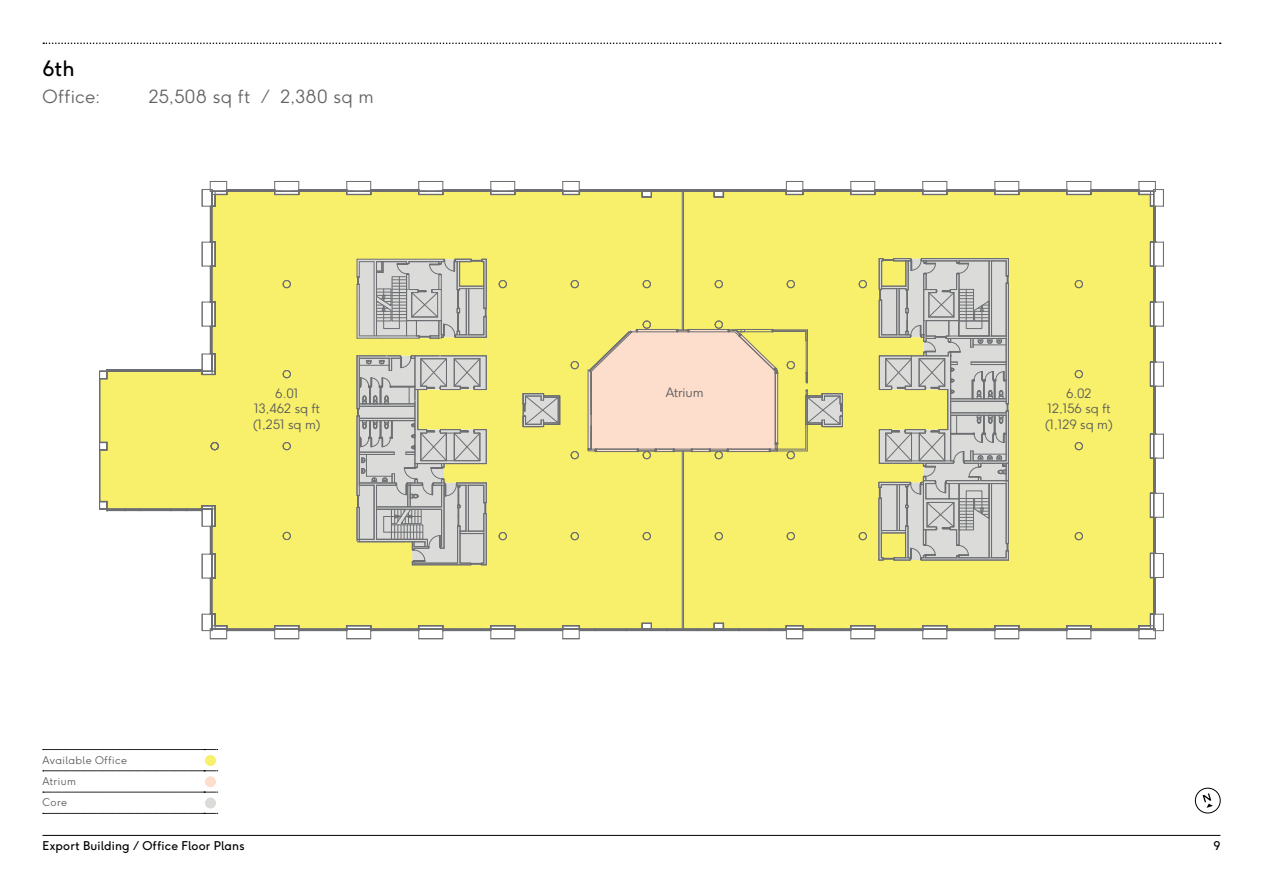
<style>
.page{position:relative;width:1263px;height:893px;background:#fff}
.page>*{position:absolute;margin:0;border:0;box-sizing:border-box;transform-origin:0 0}
.t1{font:21px "F37 Ginger";color:#000}
.t2{font:300 18px "F37 Ginger";letter-spacing:.02em;color:#646468}
.t3{font:300 12.75px/15.3px "F37 Ginger";color:#58595b}
.t4{font:12px "F37 Ginger";letter-spacing:.015em;color:#000}
.t5{font:300 10.5px/21.3px "F37 Ginger";letter-spacing:.04em;color:#58595b}
</style>
<div class="page">
<svg style="left:1202px;top:793px;width:11px;height:15px"></svg>
<div style="left:1195px;top:788px;width:25px;height:25px;border:1px solid #000;border-radius:50%"></div>
<hr style="left:43px;top:835px;width:1177px;height:1px;background:#000">
<svg style="left:43px;top:43px;width:1178px;height:1px"></svg>
<svg style="left:43px;top:749px;width:175px;height:1px"></svg>
<svg style="left:43px;top:771px;width:175px;height:1px"></svg>
<svg style="left:43px;top:792px;width:175px;height:1px"></svg>
<svg style="left:43px;top:813px;width:175px;height:1px"></svg>
<div style="left:205px;top:755px;width:11px;height:11px;background:#f8ef6a;border-radius:50%"></div>
<div style="left:205px;top:776px;width:11px;height:11px;background:#fdddcb;border-radius:50%"></div>
<div style="left:205px;top:797px;width:11px;height:11px;background:#dbdcda;border-radius:50%"></div>
<div style="left:99px;top:192px;width:958px;height:437px;background:#f8ef6a"></div>
<div style="left:235px;top:629px;width:31px;height:2px;border:1px solid #6d6e71"></div>
<div style="left:235px;top:630px;width:31px;height:1px;border:1px solid #6d6e71"></div>
<div style="left:379px;top:629px;width:31px;height:2px;border:1px solid #6d6e71"></div>
<div style="left:379px;top:630px;width:31px;height:1px;border:1px solid #6d6e71"></div>
<div style="left:1027px;top:629px;width:31px;height:2px;border:1px solid #6d6e71"></div>
<div style="left:1027px;top:630px;width:31px;height:1px;border:1px solid #6d6e71"></div>
<div style="left:235px;top:189px;width:31px;height:3px;border:1px solid #6d6e71"></div>
<div style="left:235px;top:190px;width:31px;height:1px;border:1px solid #6d6e71"></div>
<div style="left:307px;top:189px;width:31px;height:3px;border:1px solid #6d6e71"></div>
<div style="left:307px;top:190px;width:31px;height:1px;border:1px solid #6d6e71"></div>
<div style="left:379px;top:189px;width:31px;height:3px;border:1px solid #6d6e71"></div>
<div style="left:379px;top:190px;width:31px;height:1px;border:1px solid #6d6e71"></div>
<div style="left:523px;top:189px;width:31px;height:3px;border:1px solid #6d6e71"></div>
<div style="left:523px;top:190px;width:31px;height:1px;border:1px solid #6d6e71"></div>
<div style="left:811px;top:189px;width:31px;height:3px;border:1px solid #6d6e71"></div>
<div style="left:811px;top:190px;width:31px;height:1px;border:1px solid #6d6e71"></div>
<div style="left:883px;top:189px;width:31px;height:3px;border:1px solid #6d6e71"></div>
<div style="left:883px;top:190px;width:31px;height:1px;border:1px solid #6d6e71"></div>
<div style="left:955px;top:189px;width:31px;height:3px;border:1px solid #6d6e71"></div>
<div style="left:955px;top:190px;width:31px;height:1px;border:1px solid #6d6e71"></div>
<div style="left:1027px;top:189px;width:31px;height:3px;border:1px solid #6d6e71"></div>
<div style="left:1027px;top:190px;width:31px;height:1px;border:1px solid #6d6e71"></div>
<svg style="left:265px;top:181px;width:42px;height:14px"></svg>
<hr style="left:99px;top:379px;width:1px;height:63px;background:#6d6e71">
<svg style="left:100px;top:442px;width:8px;height:9px"></svg>
<hr style="left:99px;top:450px;width:1px;height:51px;background:#6d6e71">
<svg style="left:337px;top:181px;width:43px;height:14px"></svg>
<svg style="left:409px;top:181px;width:115px;height:14px"></svg>
<svg style="left:553px;top:181px;width:259px;height:17px"></svg>
<svg style="left:841px;top:181px;width:43px;height:14px"></svg>
<svg style="left:913px;top:181px;width:42px;height:14px"></svg>
<svg style="left:985px;top:181px;width:43px;height:14px"></svg>
<svg style="left:265px;top:625px;width:115px;height:14px"></svg>
<svg style="left:409px;top:623px;width:619px;height:16px"></svg>
<svg style="left:283px;top:280px;width:8px;height:8px"></svg>
<svg style="left:283px;top:370px;width:8px;height:8px"></svg>
<svg style="left:283px;top:442px;width:8px;height:8px"></svg>
<svg style="left:283px;top:532px;width:8px;height:8px"></svg>
<svg style="left:643px;top:280px;width:8px;height:8px"></svg>
<svg style="left:715px;top:280px;width:8px;height:8px"></svg>
<svg style="left:571px;top:280px;width:8px;height:8px"></svg>
<svg style="left:499px;top:280px;width:8px;height:8px"></svg>
<svg style="left:499px;top:532px;width:8px;height:8px"></svg>
<svg style="left:571px;top:532px;width:8px;height:8px"></svg>
<svg style="left:571px;top:451px;width:8px;height:8px"></svg>
<svg style="left:787px;top:452px;width:8px;height:7px"></svg>
<svg style="left:643px;top:532px;width:8px;height:8px"></svg>
<svg style="left:715px;top:532px;width:8px;height:8px"></svg>
<svg style="left:787px;top:532px;width:8px;height:8px"></svg>
<svg style="left:859px;top:532px;width:8px;height:8px"></svg>
<svg style="left:571px;top:361px;width:8px;height:8px"></svg>
<svg style="left:787px;top:361px;width:8px;height:8px"></svg>
<svg style="left:787px;top:280px;width:8px;height:8px"></svg>
<svg style="left:859px;top:280px;width:8px;height:8px"></svg>
<svg style="left:211px;top:442px;width:8px;height:8px"></svg>
<div style="left:995px;top:191px;width:24px;height:4px;border:1px solid #6d6e71"></div>
<div style="left:922px;top:191px;width:25px;height:4px;border:1px solid #6d6e71"></div>
<div style="left:851px;top:191px;width:24px;height:4px;border:1px solid #6d6e71"></div>
<div style="left:347px;top:191px;width:24px;height:4px;border:1px solid #6d6e71"></div>
<div style="left:274px;top:191px;width:25px;height:4px;border:1px solid #6d6e71"></div>
<div style="left:418px;top:191px;width:25px;height:4px;border:1px solid #6d6e71"></div>
<div style="left:491px;top:191px;width:24px;height:4px;border:1px solid #6d6e71"></div>
<div style="left:99px;top:371px;width:8px;height:8px;border:1px solid #6d6e71"></div>
<div style="left:99px;top:501px;width:8px;height:8px;border:1px solid #6d6e71"></div>
<div style="left:99px;top:442px;width:8px;height:8px;border:1px solid #6d6e71"></div>
<div style="left:642px;top:191px;width:9px;height:6px;border:1px solid #6d6e71"></div>
<div style="left:714px;top:191px;width:9px;height:6px;border:1px solid #6d6e71"></div>
<div style="left:563px;top:191px;width:16px;height:4px;border:1px solid #6d6e71"></div>
<div style="left:786px;top:191px;width:17px;height:4px;border:1px solid #6d6e71"></div>
<div style="left:995px;top:626px;width:24px;height:3px;border:1px solid #6d6e71"></div>
<div style="left:922px;top:626px;width:25px;height:3px;border:1px solid #6d6e71"></div>
<div style="left:851px;top:626px;width:24px;height:3px;border:1px solid #6d6e71"></div>
<div style="left:347px;top:626px;width:24px;height:3px;border:1px solid #6d6e71"></div>
<div style="left:274px;top:626px;width:25px;height:3px;border:1px solid #6d6e71"></div>
<div style="left:418px;top:626px;width:25px;height:3px;border:1px solid #6d6e71"></div>
<div style="left:491px;top:626px;width:24px;height:3px;border:1px solid #6d6e71"></div>
<div style="left:642px;top:623px;width:9px;height:6px;border:1px solid #6d6e71"></div>
<div style="left:714px;top:623px;width:9px;height:6px;border:1px solid #6d6e71"></div>
<div style="left:563px;top:626px;width:16px;height:3px;border:1px solid #6d6e71"></div>
<div style="left:786px;top:626px;width:17px;height:3px;border:1px solid #6d6e71"></div>
<svg style="left:100px;top:181px;width:136px;height:199px"></svg>
<svg style="left:1057px;top:181px;width:107px;height:458px"></svg>
<svg style="left:100px;top:501px;width:136px;height:138px"></svg>
<hr style="left:773px;top:330px;width:34px;height:1px;background:#6d6e71">
<hr style="left:773px;top:331px;width:33px;height:1px;background:#6d6e71">
<hr style="left:682px;top:451px;width:1px;height:178px;background:#6d6e71">
<hr style="left:683px;top:451px;width:1px;height:178px;background:#6d6e71">
<hr style="left:682px;top:191px;width:1px;height:139px;background:#6d6e71">
<hr style="left:683px;top:191px;width:1px;height:139px;background:#6d6e71">
<svg style="left:806px;top:330px;width:2px;height:54px"></svg>
<hr style="left:777px;top:451px;width:30px;height:1px;background:#6d6e71">
<svg style="left:523px;top:393px;width:37px;height:34px"></svg>
<svg style="left:805px;top:390px;width:38px;height:61px"></svg>
<svg style="left:588px;top:321px;width:190px;height:138px"></svg>
<svg style="left:357px;top:356px;width:130px;height:209px"></svg>
<svg style="left:357px;top:259px;width:130px;height:80px"></svg>
<svg style="left:879px;top:258px;width:130px;height:303px"></svg>
<h1 class="t1" style="left:43px;top:59px;width:34px">6th</h1>
<h2 class="t2" style="left:43px;top:89px;width:59px">Office:</h2>
<h2 class="t2" style="left:149px;top:89px;width:226px">25,508 sq ft / 2,380 sq m</h2>
<p class="t3" style="left:275px;top:387px;width:25px">6.01</p>
<p class="t3" style="left:666px;top:386px;width:39px">Atrium</p>
<p class="t3" style="left:253px;top:402px;width:69px">13,462 sq ft (1,251 sq m)</p>
<p class="t5" style="left:43px;top:750px;width:86px">Available Office<br>Atrium<br>Core</p>
<p class="t3" style="left:1045px;top:387px;width:69px;text-align:center">6.02<br>12,156 sq ft (1,129 sq m)</p>
<p class="t4" style="left:43px;top:841px;width:204px">Export Building / Office Floor Plans</p>
<p class="t4" style="left:1213px;top:841px;width:8px">9</p>
</div>
